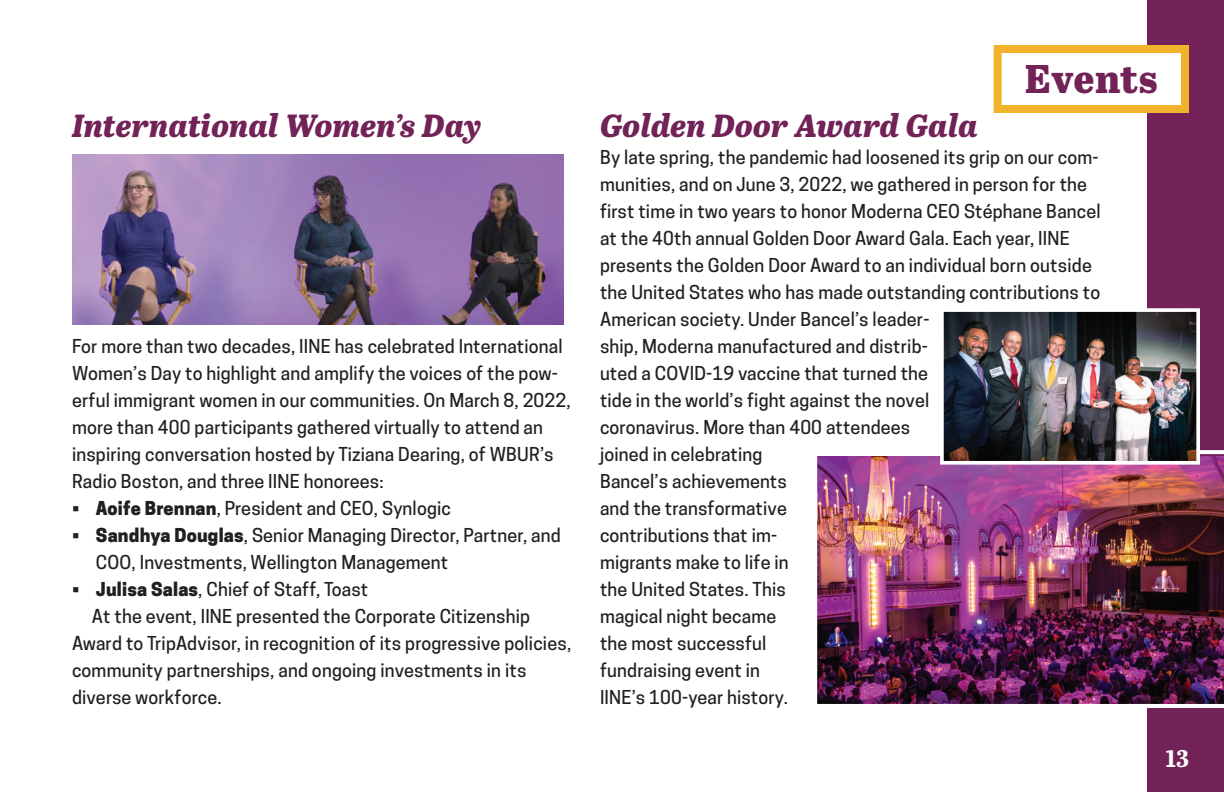
<style>
.page{position:relative;width:1224px;height:792px;background:#fff}
.page>*{position:absolute;margin:0;border:0;box-sizing:border-box;transform-origin:0 0}
.t1{font:40px "Abril Titling Eb";letter-spacing:.01em;color:#722257}
.t2{font:italic 32px "Abril Titling Eb";letter-spacing:.005em;color:#722257}
.t3{font:700 24px "Abril Titling";color:#fff}
.t4{font:500 18px/27px "Cooper Hewitt";letter-spacing:.01em;color:#231f20}
.s1{font-weight:800}
</style>
<div class="page">
<img style="left:72px;top:154px;width:492px;height:170px">
<div style="left:1147px;top:0;width:77px;height:792px;background:#722257"></div>
<div style="left:998px;top:49px;width:187px;height:60px;background:#fff"></div>
<div style="left:994px;top:45px;width:195px;height:68px;border:8px solid #f0b32b"></div>
<img style="left:817px;top:450px;width:407px;height:258px">
<img style="left:945px;top:313px;width:250px;height:147px">
<div style="left:940px;top:308px;width:260px;height:157px;border:4px solid #fff"></div>
<h2 class="t2" style="left:72px;top:102px;width:411px">International Women’s Day</h2>
<p class="t4" style="left:72px;top:333px;width:500px">For more than two decades, IINE has celebrated International Women’s Day to highlight and amplify the voices of the pow&shy;erful immigrant women in our communities. On March 8, 2022, more than 400 participants gathered virtually to attend an inspiring conversation hosted by Tiziana Dearing, of WBUR’s Radio Boston, and three IINE honorees:</p>
<p class="t4" style="left:72px;top:495px;width:380px">• <span class="s1">Aoife Brennan</span>, President and CEO, Synlogic</p>
<p class="t4" style="left:96px;top:522px;width:466px;text-indent:-24px">• <span class="s1">Sandhya Douglas</span>, Senior Managing Director, Partner, and<br>COO, Investments, Wellington Management</p>
<p class="t4" style="left:72px;top:576px;width:298px">• <span class="s1">Julisa Salas</span>, Chief of Staff, Toast</p>
<p class="t4" style="left:92px;top:603px;width:440px">At the event, IINE presented the Corporate Citizenship</p>
<p class="t4" style="left:72px;top:630px;width:501px">Award to TripAdvisor, in recognition of its progressive policies,</p>
<p class="t4" style="left:72px;top:657px;width:456px">community partnerships, and ongoing investments in its</p>
<p class="t4" style="left:72px;top:684px;width:151px">diverse workforce.</p>
<h1 class="t1" style="left:1025px;top:49px;width:134px">Events</h1>
<h2 class="t2" style="left:600px;top:102px;width:379px">Golden Door Award Gala</h2>
<p class="t4" style="left:600px;top:144px;width:502px">By late spring, the pandemic had loosened its grip on our com&shy;munities, and on June 3, 2022, we gathered in person for the first time in two years to honor Moderna CEO Stéphane Bancel at the 40th annual Golden Door Award Gala. Each year, IINE presents the Golden Door Award to an individual born outside the United States who has made outstanding contributions to American society. Under Bancel’s leader-<br>ship, Moderna manufactured and distrib-<br>uted a COVID-19 vaccine that turned the<br>tide in the world’s fight against the novel<br>coronavirus. More than 400 attendees<br>joined in celebrating<br>Bancel’s achievements<br>and the transformative<br>contributions that im-<br>migrants make to life in<br>the United States. This<br>magical night became<br>the most successful<br>fundraising event in<br>IINE’s 100-year history.</p>
<h3 class="t3" style="left:1166px;top:741px;width:25px">13</h3>
</div>
